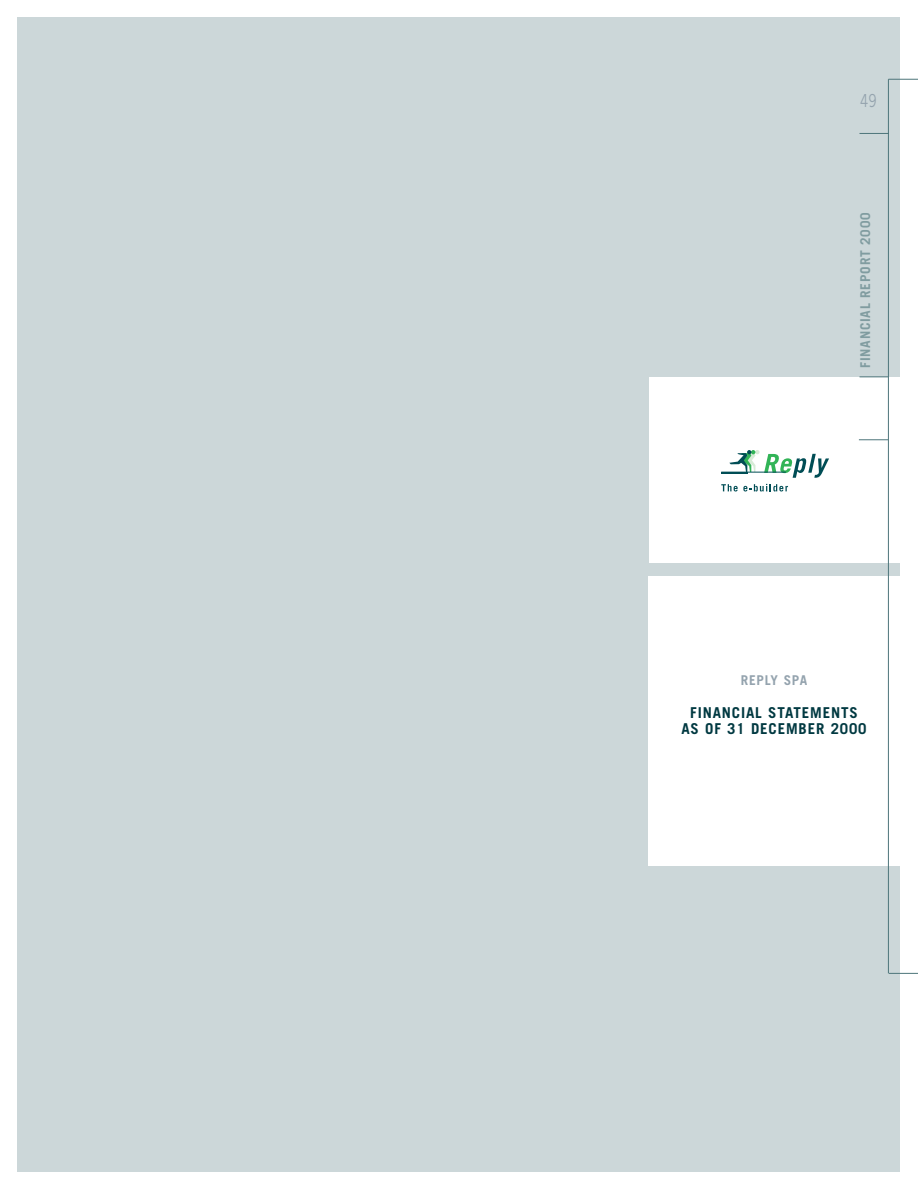
<style>
.page{position:relative;width:918px;height:1188px;background:#fff}
.page>*{position:absolute;margin:0;border:0;box-sizing:border-box;transform-origin:0 0}
.t1{font:18px "Trade Gothic";color:#94a3ae;scale:.75 1}
.t2{font:700 15px/16.5px "Trade Gothic";letter-spacing:.055em;color:#003941;text-align:center}
.t3{font:700 13.5px "Trade Gothic";letter-spacing:.055em;color:#809ca0}
.t4{font:700 13.5px "Trade Gothic";letter-spacing:.055em;color:#94a3ae}
</style>
<div class="page">
<div style="left:17px;top:18px;width:882px;height:1153px;background:#ccd7d9"></div>
<div style="left:649px;top:378px;width:251px;height:185px;background:#fff"></div>
<div style="left:648px;top:577px;width:252px;height:289px;background:#fff"></div>
<hr style="left:888px;top:79px;width:1px;height:894px;background:#4d757a">
<hr style="left:888px;top:79px;width:30px;height:1px;background:#4d757a">
<svg style="left:889px;top:973px;width:29px;height:1px"></svg>
<svg style="left:860px;top:133px;width:28px;height:1px"></svg>
<svg style="left:860px;top:377px;width:28px;height:1px"></svg>
<svg style="left:859px;top:440px;width:29px;height:1px"></svg>
<hr style="left:721px;top:472px;width:26px;height:2px;background:#004d55">
<svg style="left:729px;top:450px;width:100px;height:28px"></svg>
<hr style="left:721px;top:472px;width:65px;height:1px;background:#004d55">
<svg style="left:721px;top:484px;width:67px;height:8px"></svg>
<p class="t1" style="left:860px;top:94px;width:23px">49</p>
<p class="t3" style="left:861px;top:368px;width:157px;rotate:-90deg">FINANCIAL REPORT 2000</p>
<p class="t4" style="left:741px;top:675px;width:68px">REPLY SPA</p>
<p class="t2" style="left:681px;top:705px;width:187px">FINANCIAL STATEMENTS<br>AS OF 31 DECEMBER 2000</p>
</div>
